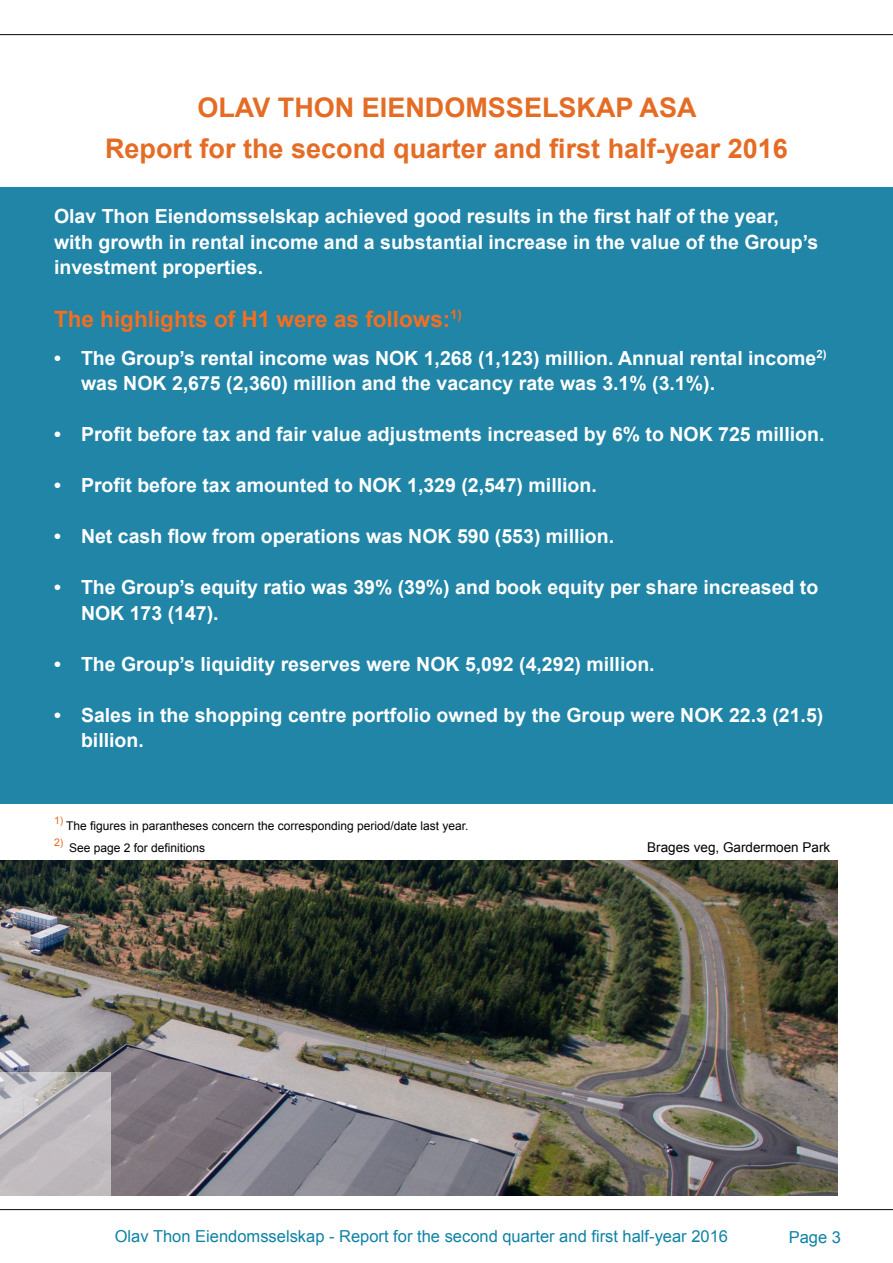
<style>
.page{position:relative;width:893px;height:1263px;background:#fff}
.page>*{position:absolute;margin:0;border:0;box-sizing:border-box;transform-origin:0 0}
.Overskrift_1{font:700 27px "Arial";color:#e56c25}
.Ingressoverskrift{font:700 22.5px "Arial";color:#f36e21}
.Ingress{font:700 19.5px/25.5px "Arial";color:#fff}
.t1{font:16.5px "Arial";color:#0f82a5}
.t2{font:13.5px "Arial";color:#000}
.Fotnotetekst{font:12px "Arial";color:#000}
.Fotnotetekst-2{font:10.5px "Arial";color:#e56c25}
</style>
<div class="page">
<hr style="left:0;top:34px;width:893px;height:1px;background:#231f20">
<hr style="left:0;top:1209px;width:893px;height:1px;background:#231f20">
<div style="left:0;top:187px;width:893px;height:617px;background:#2085a7"></div>
<img style="left:0;top:861px;width:838px;height:334px">
<svg style="left:0;top:1072px;width:111px;height:124px;background:#bfbbbe"></svg>
<p class="Overskrift_1" style="left:197px;top:89px;width:501px">OLAV THON EIENDOMSSELSKAP ASA</p>
<p class="Overskrift_1" style="left:105px;top:130px;width:684px">Report for the second quarter and first half-year 2016</p>
<p class="Ingress" style="left:54px;top:204px;width:766px">Olav Thon Eiendomsselskap achieved good results in the first half of the year, with growth in rental income and a substantial increase in the value of the Group’s investment properties.</p>
<p class="Ingressoverskrift" style="left:54px;top:304px;width:409px">The highlights of H1 were as follows:<sup>1)</sup></p>
<p class="Ingress" style="left:81px;top:346px;width:747px;text-indent:-27px">• The Group’s rental income was NOK 1,268 (1,123) million. Annual rental income<sup>2) </sup>was NOK 2,675 (2,360) million and the vacancy rate was 3.1% (3.1%).</p>
<p class="Ingress" style="left:54px;top:422px;width:772px">• Profit before tax and fair value adjustments increased by 6% to NOK 725 million.</p>
<p class="Ingress" style="left:54px;top:473px;width:544px">• Profit before tax amounted to NOK 1,329 (2,547) million.</p>
<p class="Ingress" style="left:54px;top:524px;width:562px">• Net cash flow from operations was NOK 590 (553) million.</p>
<p class="Ingress" style="left:81px;top:575px;width:739px;text-indent:-27px">• The Group’s equity ratio was 39% (39%) and book equity per share increased to<br>NOK 173 (147).</p>
<p class="Ingress" style="left:54px;top:652px;width:602px">• The Group’s liquidity reserves were NOK 5,092 (4,292) million.</p>
<p class="Ingress" style="left:81px;top:703px;width:744px;text-indent:-27px">• Sales in the shopping centre portfolio owned by the Group were NOK 22.3 (21.5) billion.</p>
<p class="Fotnotetekst-2" style="left:54px;top:813px;width:11px">1)</p>
<p class="Fotnotetekst" style="left:66px;top:818px;width:404px">The figures in parantheses concern the corresponding period/date last year.</p>
<p class="Fotnotetekst-2" style="left:54px;top:835px;width:11px">2)</p>
<p class="Fotnotetekst" style="left:69px;top:839px;width:138px">See page 2 for definitions</p>
<p class="t2" style="left:647px;top:838px;width:185px">Brages veg, Gardermoen Park</p>
<p class="t1" style="left:115px;top:1226px;width:615px">Olav Thon Eiendomsselskap - Report for the second quarter and first half-year 2016</p>
<p class="t1" style="left:789px;top:1226px;width:54px">Page 3</p>
</div>
